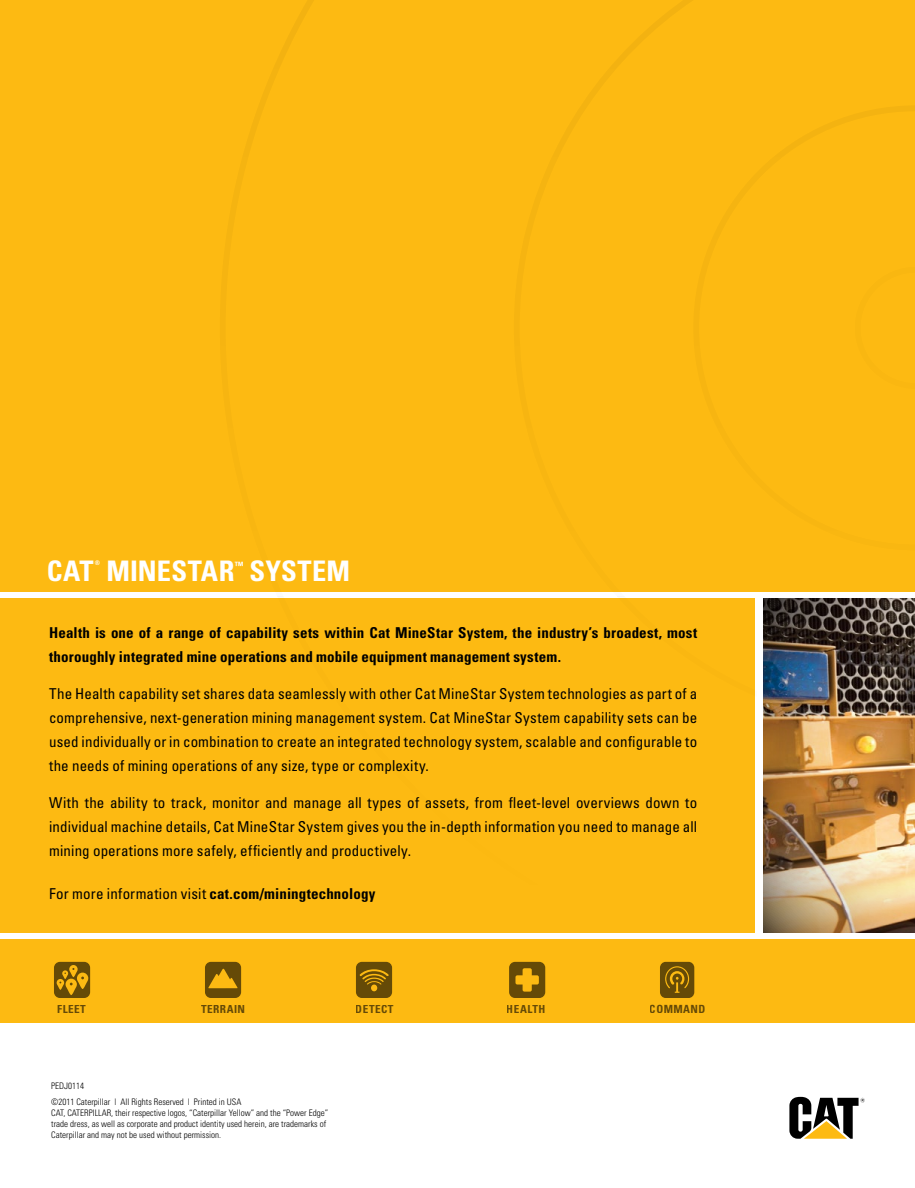
<style>
.page{position:relative;width:915px;height:1188px;background:#fff}
.page>*{position:absolute;margin:0;border:0;box-sizing:border-box;transform-origin:0 0}
.t1{font:700 condensed 28.35px "Univers";letter-spacing:.005em;color:#fff}
.t2{font:condensed 15px/24px "Univers";letter-spacing:.01em;color:#000;text-align:justify}
.t3{font:700 condensed 15px/24px "Univers";letter-spacing:.01em;color:#000}
.t4{font:700 condensed 11.25px "Univers";letter-spacing:.04em;color:#000}
.t5{font:700 condensed 10.05px "Univers";color:#fff}
.t6{font:300 condensed 9px/10.8px "Univers";color:#000}
.t7{font:700 condensed 6.3px "Univers";color:#fff}
.s1{font-weight:400}
</style>
<div class="page">
<div style="left:0;top:940px;width:915px;height:83px;background:#fdba12"></div>
<div style="left:0;top:598px;width:755px;height:335px;background:#fdba12"></div>
<svg style="left:789px;top:1097px;width:76px;height:42px"></svg>
<div style="left:0;top:0;width:915px;height:592px;background:#fdba12"></div>
<svg style="left:54px;top:962px;width:36px;height:36px"></svg>
<svg style="left:205px;top:962px;width:36px;height:36px"></svg>
<svg style="left:356px;top:962px;width:36px;height:36px"></svg>
<svg style="left:509px;top:962px;width:36px;height:36px"></svg>
<svg style="left:660px;top:962px;width:34px;height:36px"></svg>
<img style="left:763px;top:598px;width:152px;height:335px">
<h1 class="t1" style="left:47px;top:554px;width:48px">CAT</h1>
<p class="t7" style="left:95px;top:559px;width:7px">®</p>
<h1 class="t1" style="left:106px;top:554px;width:130px">MINESTAR</h1>
<p class="t5" style="left:235px;top:559px;width:10px">™</p>
<h1 class="t1" style="left:250px;top:554px;width:102px">SYSTEM</h1>
<p class="t3" style="left:49px;top:621px;width:649px">Health is one of a range of capability sets within Cat MineStar System, the industry’s broadest, most thoroughly integrated mine operations and mobile equipment management system.</p>
<p class="t2" style="left:49px;top:682px;width:650px">The Health capability set shares data seamlessly with other Cat M ineStar System technologies as part of a comprehensive, next-generation mining management system. Cat M ineStar System capability sets can be used individually or in combination to create an integrated technology system, scalable and configurable to the needs of mining operations of any size, type or complexity.</p>
<p class="t2" style="left:49px;top:790px;width:649px">With the ability to track, monitor and manage all types of assets, from fleet-level overviews down to individual machine details, Cat MineStar System gives you the in-depth information you need to manage all mining operations more safely, efficiently and productively.</p>
<p class="t3" style="left:49px;top:881px;width:328px"><span class="s1">For more information visit</span> cat.com/miningtechnology</p>
<p class="t4" style="left:57px;top:1003px;width:30px">FLEET</p>
<p class="t4" style="left:201px;top:1003px;width:45px">TERRAIN</p>
<p class="t4" style="left:356px;top:1003px;width:39px">DETECT</p>
<p class="t4" style="left:507px;top:1003px;width:40px">HEALTH</p>
<p class="t4" style="left:650px;top:1002px;width:57px">COMMAND</p>
<p class="t6" style="left:51px;top:1077px;width:192px;line-height:16.8px">PEDJ0114<br>©2011 Caterpillar | All Rights Reserved | Printed in USA</p>
<p class="t6" style="left:51px;top:1107px;width:278px">CAT, CATERPILLAR, their respective logos, “Caterpillar Yellow” and the “Power Edge” trade dress, as well as corporate and product identity used herein, are trademarks of<br>Caterpillar and may not be used without permission.</p>
</div>
